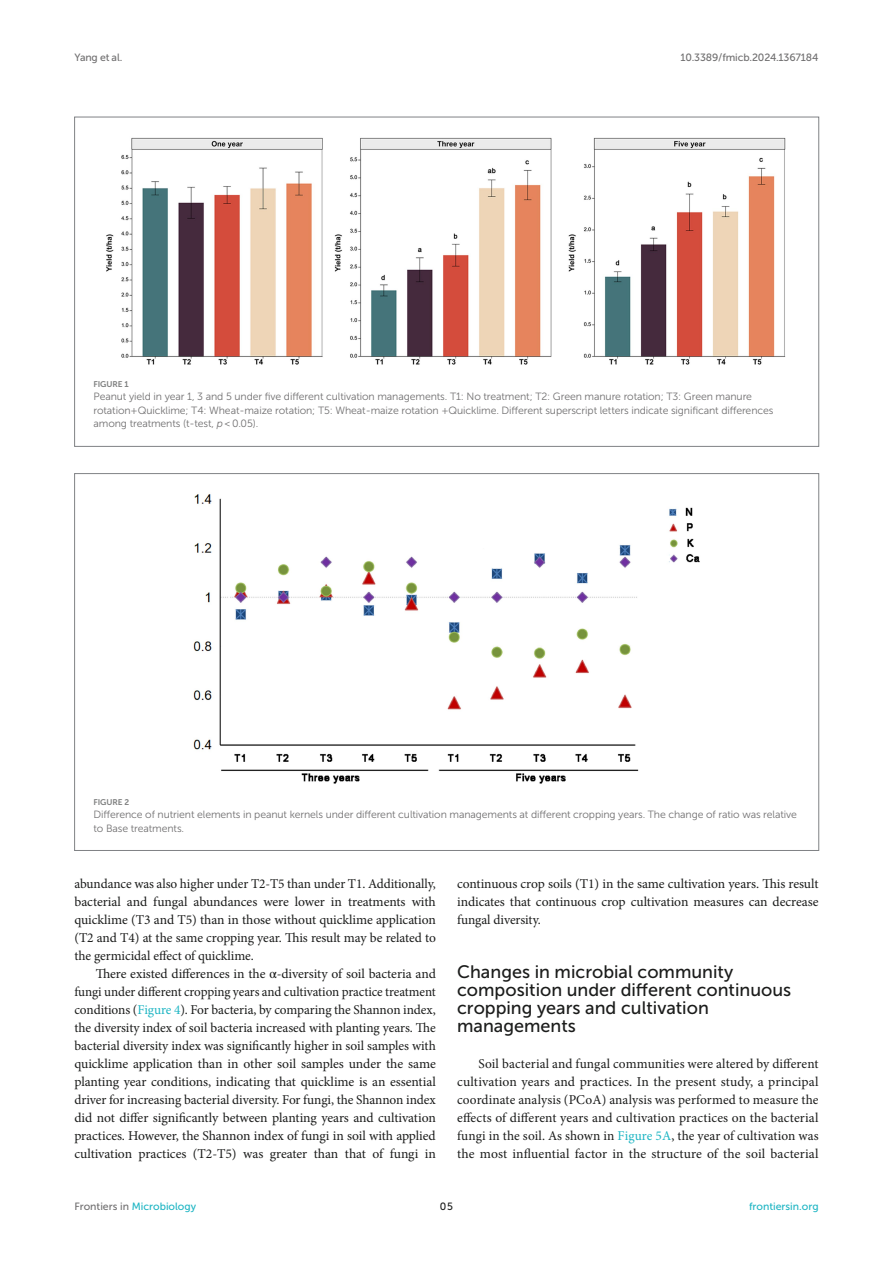
<style>
.page{position:relative;width:893px;height:1263px;background:#fff}
.page>*{position:absolute;margin:0;border:0;box-sizing:border-box;transform-origin:0 0}
.HEAD_2{font:18px/18px "Museo Sans 500";color:#1b1c1b}
.TEXT{font:13.5px/18px "Minion Pro";letter-spacing:-.005em;color:#1b1c1b;text-align:justify}
.TEXT_FLUSH{font:13.5px/18px "Minion Pro";color:#1b1c1b;text-align:justify}
.FIG_LEG{font:10.5px/13.5px "Museo Sans 300";letter-spacing:-.01em;color:#706f70}
.t1{font:10.5px "Museo Sans 500";color:#1db5c3}
.t2{font:10.5px "Museo Sans 500";letter-spacing:-.015em;color:#706f70}
.t3{font:10.5px "Museo Sans 500";color:#1b1c1b}
.FIG_HD{font:8.25px "Museo Sans 700";letter-spacing:-.01em;color:#7e7f7f}
.s1{font-style:italic}
.s2{font-family:"STIX General"}
.s3{color:#1db5c3}
.s4{color:#706f70}
</style>
<div class="page">
<img style="left:106px;top:137px;width:680px;height:228px">
<img style="left:193px;top:494px;width:507px;height:290px">
<p class="t2" style="left:74px;top:51px;width:49px">Yang et al.</p>
<p class="t2" style="left:680px;top:51px;width:140px">10.3389/fmicb.2024.1367184</p>
<p class="FIG_HD" style="left:94px;top:379px;width:37px">FIGURE 1</p>
<p class="FIG_LEG" style="left:94px;top:390px;width:681px">Peanut yield in year 1, 3 and 5 under five different cultivation managements. T1: No treatment; T2: Green manure rotation; T3: Green manure rotation+Quicklime; T4: Wheat-maize rotation; T5: Wheat-maize rotation +Quicklime. Different superscript letters indicate significant differences among treatments (t-test, <span class="s1">p</span> &lt; 0.05).</p>
<p class="FIG_HD" style="left:94px;top:797px;width:37px">FIGURE 2</p>
<p class="FIG_LEG" style="left:94px;top:808px;width:705px">Difference of nutrient elements in peanut kernels under different cultivation managements at different cropping years. The change of ratio was relative to Base treatments.</p>
<p class="TEXT_FLUSH" style="left:74px;top:875px;width:363px">abundance was also higher under T2-T5 than under T1. Additionally, bacterial and fungal abundances were lower in treatments with quicklime (T3 and T5) than in those without quicklime application (T2 and T4) at the same cropping year. This result may be related to the germicidal effect of quicklime.</p>
<p class="TEXT" style="left:74px;top:965px;width:363px;text-indent:21px">There existed differences in the <span class="s2">α</span>-diversity of soil bacteria and fungi under different cropping years and cultivation practice treatment conditions (<span class="s3">Figure 4</span>). For bacteria, by comparing the Shannon index, the diversity index of soil bacteria increased with planting years. The bacterial diversity index was significantly higher in soil samples with quicklime application than in other soil samples under the same planting year conditions, indicating that quicklime is an essential driver for increasing bacterial diversity. For fungi, the Shannon index did not differ significantly between planting years and cultivation practices. However, the Shannon index of fungi in soil with applied cultivation practices (T2-T5) was greater than that of fungi in</p>
<p class="TEXT" style="left:457px;top:875px;width:363px">continuous crop soils (T1) in the same cultivation years. This result indicates that continuous crop cultivation measures can decrease fungal diversity.</p>
<p class="HEAD_2" style="left:457px;top:963px;width:336px">Changes in microbial community composition under different continuous cropping years and cultivation managements</p>
<p class="TEXT_FLUSH" style="left:457px;top:1055px;width:363px;text-indent:21px">Soil bacterial and fungal communities were altered by different cultivation years and practices. In the present study, a principal coordinate analysis (PCoA) analysis was performed to measure the effects of different years and cultivation practices on the bacterial fungi in the soil. As shown in <span class="s3">Figure 5A</span>, the year of cultivation was the most influential factor in the structure of the soil bacterial</p>
<p class="t1" style="left:74px;top:1200px;width:123px"><span class="s4">Frontiers in</span> Microbiology</p>
<p class="t3" style="left:440px;top:1200px;width:14px">05</p>
<p class="t1" style="left:749px;top:1200px;width:71px">frontiersin.org</p>
</div>
